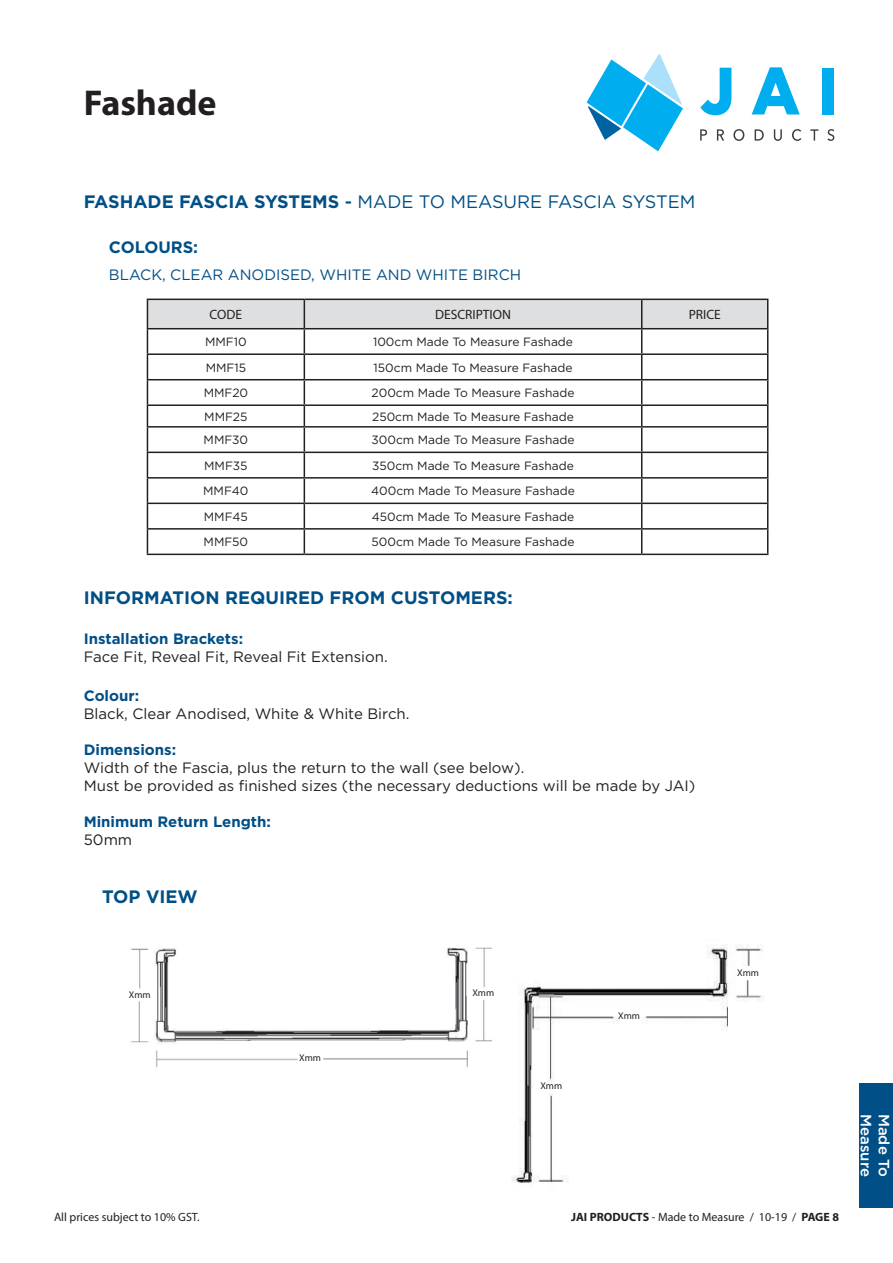
<style>
.page{position:relative;width:893px;height:1263px;background:#fff}
.page>*{position:absolute;margin:0;border:0;box-sizing:border-box;transform-origin:0 0}
.t1{font:700 36px "Myriad Pro";color:#231f20}
.t2{font:18px "Gotham";color:#004f86}
.t3{font:700 18px "Gotham";color:#004f86}
.t4{font:700 16.5px "Gotham";color:#004f86}
.t5{font:15px "Gotham";color:#231f20}
.t6{font:700 15px "Gotham";color:#004f86}
.t7{font:15px "Gotham";color:#004f86}
.t8{font:500 15px "Gotham";color:#fff}
.t9{font:13.5px "Myriad Pro";color:#231f20}
.t10{font:12px "Gotham";color:#231f20}
.t11{font:12px "Myriad Pro";color:#231f20}
.t12{font:9.75px "Myriad Pro";color:#231f20}
.s1{font-weight:700}
.s2{font-weight:500}
</style>
<div class="page">
<div style="left:859px;top:1083px;width:34px;height:125px;background:#004f86"></div>
<svg style="left:700px;top:129px;width:7px;height:12px"></svg>
<svg style="left:717px;top:129px;width:7px;height:12px"></svg>
<svg style="left:733px;top:129px;width:11px;height:12px"></svg>
<svg style="left:755px;top:129px;width:9px;height:12px"></svg>
<svg style="left:774px;top:129px;width:8px;height:12px"></svg>
<svg style="left:792px;top:129px;width:9px;height:12px"></svg>
<svg style="left:810px;top:129px;width:8px;height:12px"></svg>
<svg style="left:827px;top:129px;width:7px;height:12px"></svg>
<svg style="left:700px;top:68px;width:31px;height:47px"></svg>
<svg style="left:752px;top:67px;width:48px;height:47px"></svg>
<div style="left:822px;top:68px;width:12px;height:46px;background:#00aeef"></div>
<svg style="left:593px;top:118px;width:28px;height:22px"></svg>
<svg style="left:645px;top:54px;width:32px;height:38px"></svg>
<svg style="left:623px;top:84px;width:60px;height:67px;fill:#00aeef"></svg>
<svg style="left:587px;top:60px;width:59px;height:66px;fill:#00aeef"></svg>
<hr style="left:304px;top:554px;width:338px;height:1px;background:#231f20">
<hr style="left:642px;top:554px;width:126px;height:1px;background:#231f20">
<svg style="left:147px;top:299px;width:621px;height:255px"></svg>
<hr style="left:147px;top:554px;width:157px;height:1px;background:#231f20">
<img style="left:131px;top:947px;width:361px;height:121px">
<img style="left:511px;top:944px;width:253px;height:239px">
<p class="t1" style="left:84px;top:79px;width:134px">Fashade</p>
<p class="t2" style="left:84px;top:190px;width:613px"><span class="s1">FASHADE FASCIA SYSTEMS</span> <span class="s2">-</span> MADE TO MEASURE FASCIA SYSTEM</p>
<p class="t4" style="left:109px;top:237px;width:91px">COLOURS:</p>
<p class="t7" style="left:109px;top:265px;width:414px">BLACK, CLEAR ANODISED, WHITE AND WHITE BIRCH</p>
<p class="t9" style="left:210px;top:306px;width:34px">CODE</p>
<p class="t9" style="left:435px;top:306px;width:77px">DESCRIPTION</p>
<p class="t9" style="left:689px;top:306px;width:34px">PRICE</p>
<p class="t10" style="left:205px;top:334px;width:43px">MMF10</p>
<p class="t10" style="left:373px;top:334px;width:202px">100cm Made To Measure Fashade</p>
<p class="t10" style="left:206px;top:360px;width:42px">MMF15</p>
<p class="t10" style="left:374px;top:360px;width:200px">150cm Made To Measure Fashade</p>
<p class="t10" style="left:204px;top:385px;width:46px">MMF20</p>
<p class="t10" style="left:372px;top:385px;width:204px">200cm Made To Measure Fashade</p>
<p class="t10" style="left:204px;top:409px;width:45px">MMF25</p>
<p class="t10" style="left:372px;top:409px;width:203px">250cm Made To Measure Fashade</p>
<p class="t10" style="left:204px;top:432px;width:46px">MMF30</p>
<p class="t10" style="left:371px;top:432px;width:205px">300cm Made To Measure Fashade</p>
<p class="t10" style="left:204px;top:458px;width:45px">MMF35</p>
<p class="t10" style="left:372px;top:458px;width:203px">350cm Made To Measure Fashade</p>
<p class="t10" style="left:203px;top:483px;width:47px">MMF40</p>
<p class="t10" style="left:371px;top:483px;width:205px">400cm Made To Measure Fashade</p>
<p class="t10" style="left:204px;top:509px;width:46px">MMF45</p>
<p class="t10" style="left:372px;top:509px;width:204px">450cm Made To Measure Fashade</p>
<p class="t10" style="left:204px;top:534px;width:46px">MMF50</p>
<p class="t10" style="left:371px;top:534px;width:205px">500cm Made To Measure Fashade</p>
<p class="t3" style="left:84px;top:586px;width:431px">INFORMATION REQUIRED FROM CUSTOMERS:</p>
<p class="t6" style="left:84px;top:628px;width:161px">Installation Brackets:</p>
<p class="t5" style="left:84px;top:647px;width:306px">Face Fit, Reveal Fit, Reveal Fit Extension.</p>
<p class="t6" style="left:84px;top:686px;width:57px">Colour:</p>
<p class="t5" style="left:84px;top:704px;width:327px">Black, Clear Anodised, White &amp; White Birch.</p>
<p class="t6" style="left:84px;top:740px;width:94px">Dimensions:</p>
<p class="t5" style="left:84px;top:758px;width:442px">Width of the Fascia, plus the return to the wall (see below).</p>
<p class="t5" style="left:84px;top:776px;width:613px">Must be provided as finished sizes (the necessary deductions will be made by JAI)</p>
<p class="t6" style="left:84px;top:812px;width:189px">Minimum Return Length:</p>
<p class="t5" style="left:84px;top:830px;width:50px">50mm</p>
<p class="t3" style="left:102px;top:885px;width:97px">TOP VIEW</p>
<p class="t12" style="left:129px;top:988px;width:23px">Xmm</p>
<p class="t12" style="left:472px;top:986px;width:23px">Xmm</p>
<p class="t12" style="left:299px;top:1052px;width:23px">Xmm</p>
<p class="t12" style="left:540px;top:1079px;width:23px">Xmm</p>
<p class="t12" style="left:618px;top:1010px;width:23px">Xmm</p>
<p class="t12" style="left:737px;top:967px;width:23px">Xmm</p>
<p class="t11" style="left:54px;top:1209px;width:147px">All prices subject to 10% GST.</p>
<p class="t11" style="left:571px;top:1209px;width:269px"><span class="s1">JAI PRODUCTS</span> - Made to Measure / 10-19 / <span class="s1">PAGE 8</span></p>
<p class="t8" style="left:876px;top:1114px;width:64px;rotate:90deg">Measure</p>
<p class="t8" style="left:894px;top:1114px;width:65px;rotate:90deg">Made To</p>
</div>
